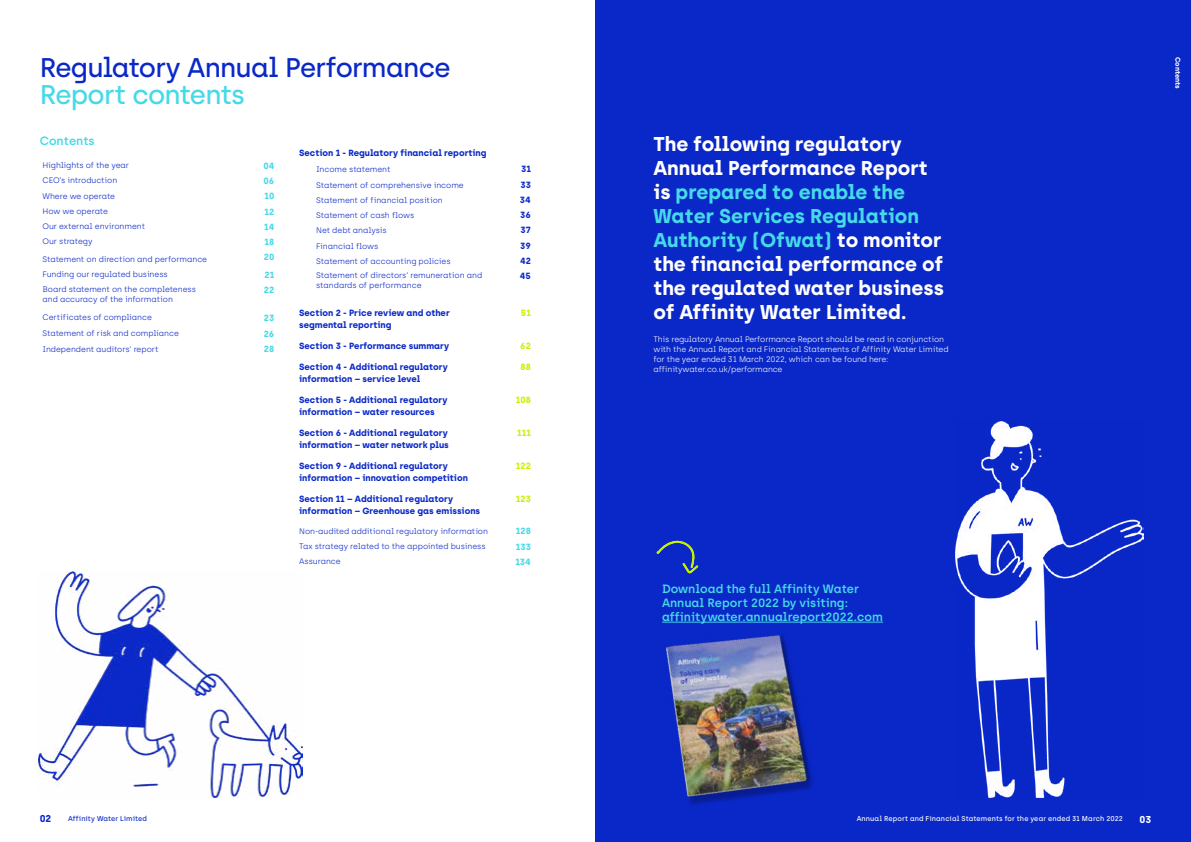
<style>
.page{position:relative;width:1191px;height:842px;background:#fff}
.page>*{position:absolute;margin:0;border:0;box-sizing:border-box;transform-origin:0 0}
.t1{font:500 27px "Archia";letter-spacing:-.03em;color:#0a28c8}
.t2{font:500 27px "Archia";letter-spacing:-.03em;color:#46d9e8}
.t3{font:700 20px/24px "Archia";color:#fff}
.t4{font:600 12px/14px "Archia";color:#46d9e8}
.t5{font:700 10px "Archia";color:#0a28c8}
.t6{font:700 10px "Archia";color:#fff}
.t7{font:700 9px/12px "Archia";color:#0a28c8}
.t8{font:700 9px "Archia";color:#46d9e8}
.t9{font:700 9px "Archia";color:#c8f000}
.t10{font:300 8px/10px "Archia";letter-spacing:-.01em;color:#0a28c8}
.t11{font:300 8px/10px "Archia";letter-spacing:-.02em;color:#fff}
.t12{font:500 7px "Archia";letter-spacing:.015em;color:#fff}
.t13{font:500 7px "Archia";letter-spacing:.005em;color:#0a28c8}
.t14{font:700 7px "Archia";color:#fff}
.s1{color:#46d9e8}
</style>
<div class="page">
<div style="left:595px;top:0;width:596px;height:842px;background:#0a28c8"></div>
<img style="left:662px;top:621px;width:183px;height:184px">
<hr style="left:662px;top:622px;width:221px;height:1px;background:#46d9e8">
<svg style="left:656px;top:540px;width:43px;height:34px"></svg>
<img style="left:39px;top:571px;width:263px;height:226px">
<img style="left:955px;top:421px;width:188px;height:376px">
<h1 class="t1" style="left:40px;top:51px;width:412px">Regulatory Annual Performance</h1>
<h1 class="t2" style="left:40px;top:78px;width:207px">Report contents</h1>
<h3 class="t4" style="left:40px;top:134px;width:57px">Contents</h3>
<p class="t10" style="left:43px;top:160px;width:88px">Highlights of the year</p>
<p class="t8" style="left:263px;top:160px;width:13px">04</p>
<p class="t10" style="left:43px;top:175px;width:76px">CEO’s introduction</p>
<p class="t8" style="left:263px;top:175px;width:12px">06</p>
<p class="t10" style="left:43px;top:191px;width:74px">Where we operate</p>
<p class="t8" style="left:264px;top:191px;width:11px">10</p>
<p class="t10" style="left:43px;top:206px;width:67px">How we operate</p>
<p class="t8" style="left:264px;top:206px;width:11px">12</p>
<p class="t10" style="left:43px;top:221px;width:104px">Our external environment</p>
<p class="t8" style="left:264px;top:221px;width:12px">14</p>
<p class="t10" style="left:43px;top:237px;width:52px">Our strategy</p>
<p class="t8" style="left:264px;top:236px;width:11px">18</p>
<p class="t10" style="left:43px;top:254px;width:166px">Statement on direction and performance</p>
<p class="t8" style="left:264px;top:252px;width:12px">20</p>
<p class="t10" style="left:43px;top:269px;width:127px">Funding our regulated business</p>
<p class="t8" style="left:264px;top:269px;width:11px">21</p>
<p class="t10" style="left:43px;top:284px;width:155px">Board statement on the completeness and accuracy of the information</p>
<p class="t8" style="left:264px;top:284px;width:12px">22</p>
<p class="t10" style="left:43px;top:312px;width:111px">Certificates of compliance</p>
<p class="t8" style="left:264px;top:312px;width:12px">23</p>
<p class="t10" style="left:43px;top:328px;width:138px">Statement of risk and compliance</p>
<p class="t8" style="left:264px;top:328px;width:12px">26</p>
<p class="t10" style="left:43px;top:344px;width:118px">Independent auditors’ report</p>
<p class="t8" style="left:264px;top:344px;width:12px">28</p>
<p class="t7" style="left:299px;top:147px;width:189px">Section 1 - Regulatory financial reporting</p>
<p class="t10" style="left:316px;top:165px;width:76px">Income statement</p>
<p class="t7" style="left:521px;top:163px;width:11px">31</p>
<p class="t10" style="left:316px;top:180px;width:149px">Statement of comprehensive income</p>
<p class="t7" style="left:520px;top:178px;width:12px">33</p>
<p class="t10" style="left:316px;top:195px;width:128px">Statement of financial position</p>
<p class="t7" style="left:520px;top:194px;width:12px">34</p>
<p class="t10" style="left:316px;top:210px;width:100px">Statement of cash flows</p>
<p class="t7" style="left:520px;top:209px;width:12px">36</p>
<p class="t10" style="left:316px;top:226px;width:72px">Net debt analysis</p>
<p class="t7" style="left:520px;top:224px;width:12px">37</p>
<p class="t10" style="left:316px;top:241px;width:64px">Financial flows</p>
<p class="t7" style="left:520px;top:239px;width:12px">39</p>
<p class="t10" style="left:316px;top:256px;width:136px">Statement of accounting policies</p>
<p class="t7" style="left:520px;top:255px;width:12px">42</p>
<p class="t10" style="left:316px;top:271px;width:168px">Statement of directors’ remuneration and standards of performance</p>
<p class="t7" style="left:520px;top:270px;width:13px">45</p>
<p class="t7" style="left:299px;top:307px;width:152px">Section 2 - Price review and other segmental reporting</p>
<p class="t9" style="left:521px;top:307px;width:12px">51</p>
<p class="t7" style="left:299px;top:340px;width:152px">Section 3 - Performance summary</p>
<p class="t9" style="left:520px;top:340px;width:12px">62</p>
<p class="t7" style="left:299px;top:360px;width:150px">Section 4 - Additional regulatory information – service level</p>
<p class="t9" style="left:520px;top:361px;width:12px">88</p>
<p class="t7" style="left:299px;top:393px;width:150px">Section 5 - Additional regulatory information – water resources</p>
<p class="t9" style="left:516px;top:394px;width:17px">108</p>
<p class="t7" style="left:299px;top:426px;width:151px">Section 6 - Additional regulatory information – water network plus</p>
<p class="t9" style="left:517px;top:427px;width:15px">111</p>
<p class="t7" style="left:299px;top:459px;width:170px">Section 9 - Additional regulatory information – innovation competition</p>
<p class="t9" style="left:516px;top:460px;width:17px">122</p>
<p class="t7" style="left:299px;top:492px;width:182px">Section 11 – Additional regulatory information – Greenhouse gas emissions</p>
<p class="t9" style="left:516px;top:493px;width:17px">123</p>
<p class="t10" style="left:299px;top:526px;width:190px">Non-audited additional regulatory information</p>
<p class="t8" style="left:516px;top:526px;width:17px">128</p>
<p class="t10" style="left:299px;top:541px;width:188px">Tax strategy related to the appointed business</p>
<p class="t8" style="left:516px;top:541px;width:17px">133</p>
<p class="t10" style="left:299px;top:556px;width:43px">Assurance</p>
<p class="t8" style="left:515px;top:556px;width:17px">134</p>
<h2 class="t3" style="left:653px;top:132px;width:292px">The following regulatory<br>Annual Performance Report is <span class="s1">prepared to enable the<br>Water Services Regulation<br>Authority (Ofwat)</span> to monitor the financial performance of the regulated water business of Affinity Water Limited.</h2>
<p class="t11" style="left:653px;top:334px;width:296px">This regulatory Annual Performance Report should be read in conjunction with the Annual Report and Financial Statements of Affinity Water Limited for the year ended 31 March 2022, which can be found here: affinitywater.co.uk/performance</p>
<h3 class="t4" style="left:662px;top:582px;width:222px">Download the full Affinity Water<br>Annual Report 2022 by visiting: affinitywater.annualreport2022.com</h3>
<p class="t14" style="left:1182px;top:57px;width:33px;rotate:90deg">Contents</p>
<p class="t5" style="left:40px;top:813px;width:13px">02</p>
<p class="t13" style="left:68px;top:814px;width:80px">Affinity Water Limited</p>
<p class="t12" style="left:856px;top:815px;width:268px">Annual Report and Financial Statements for the year ended 31 March 2022</p>
<p class="t6" style="left:1139px;top:813px;width:13px">03</p>
</div>
